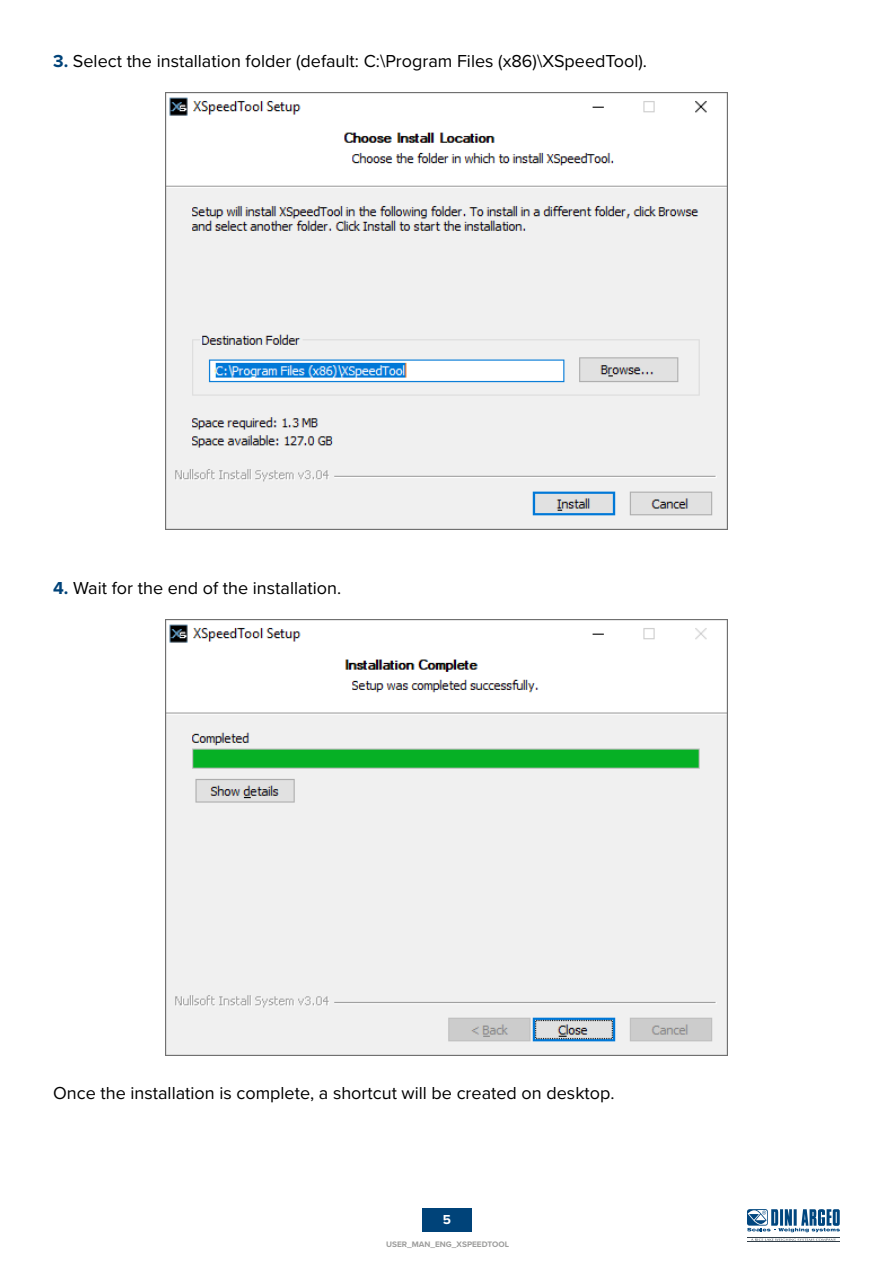
<style>
.page{position:relative;width:893px;height:1263px;background:#fff}
.page>*{position:absolute;margin:0;border:0;box-sizing:border-box;transform-origin:0 0}
.t1{font:18px "Proxima Nova";color:#000}
.t2{font:700 13.5px "Proxima Nova";color:#fff}
.t3{font:700 8.25px "Proxima Nova";color:#9d9d9c}
.s1{font-weight:700;color:#004379}
</style>
<div class="page">
<div style="left:422px;top:1208px;width:49px;height:24px;background:#004379"></div>
<svg style="left:747px;top:1209px;width:93px;height:23px"></svg>
<svg style="left:751px;top:1238px;width:85px;height:3px"></svg>
<hr style="left:747px;top:1237px;width:93px;height:1px;background:#323f49">
<hr style="left:747px;top:1242px;width:93px;height:1px;background:#323f49">
<img style="left:166px;top:93px;width:561px;height:436px">
<img style="left:166px;top:619px;width:561px;height:437px">
<p class="t1" style="left:53px;top:48px;width:595px"><span class="s1">3.</span> Select the installation folder (default: C:\Program Files (x86)\XSpeedTool).</p>
<p class="t1" style="left:53px;top:575px;width:290px"><span class="s1">4.</span> Wait for the end of the installation.</p>
<p class="t1" style="left:53px;top:1079px;width:563px">Once the installation is complete, a shortcut will be created on desktop.</p>
<p class="t2" style="left:443px;top:1209px;width:10px">5</p>
<p class="t3" style="left:386px;top:1238px;width:124px">USER_MAN_ENG_XSPEEDTOOL</p>
</div>
